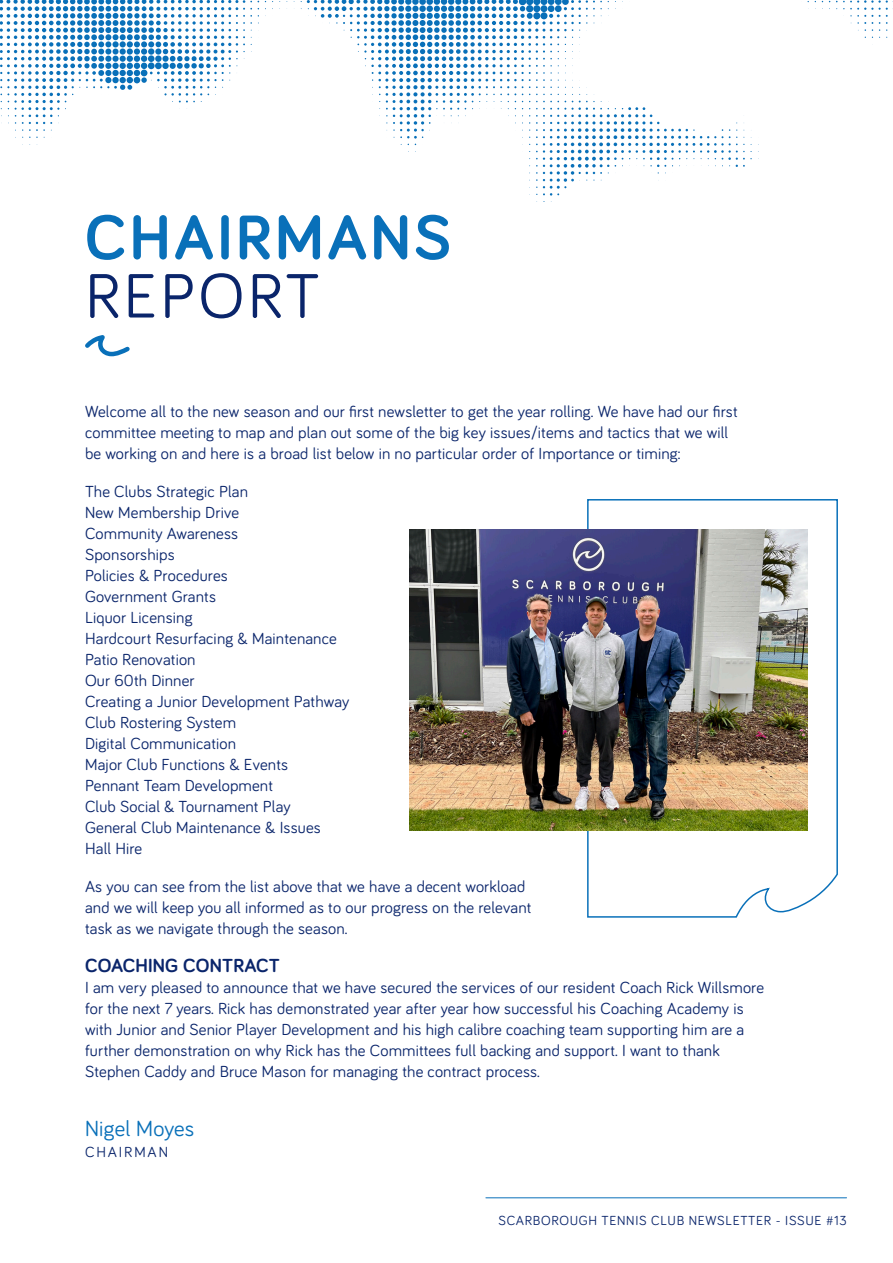
<style>
.page{position:relative;width:893px;height:1263px;background:#fff}
.page>*{position:absolute;margin:0;border:0;box-sizing:border-box;transform-origin:0 0}
.t1{font:700 64.5px/58.5px "Bariol";letter-spacing:.05em;color:#0970b9}
.t2{font:22.5px "Bariol";letter-spacing:.01em;color:#0970b9}
.t3{font:700 19.5px "Bariol";letter-spacing:.01em;color:#0a256b}
.t4{font:16.5px/21px "Bariol";letter-spacing:.01em;color:#0a256b}
.t5{font:15px "Bariol";letter-spacing:.125em;color:#0a256b}
.t6{font:13.5px "Bariol";letter-spacing:.05em;color:#0a256b}
.s1{font-weight:400;color:#0a256b}
</style>
<div class="page">
<hr style="left:486px;top:1197px;width:360px;height:1px;background:#0970b9">
<svg style="left:836px;top:0;width:57px;height:31px"></svg>
<svg style="left:301px;top:0;width:451px;height:202px"></svg>
<svg style="left:0;top:0;width:259px;height:131px"></svg>
<svg style="left:85px;top:335px;width:45px;height:22px"></svg>
<svg style="left:587px;top:499px;width:251px;height:419px"></svg>
<img style="left:410px;top:529px;width:398px;height:302px">
<p class="t1" style="left:85px;top:206px;width:367px">CHAIRMANS<br><span class="s1">REPORT</span></p>
<p class="t4" style="left:85px;top:400px;width:654px">Welcome all to the new season and our first newsletter to get the year rolling. We have had our first committee meeting to map and plan out some of the big key issues/items and tactics that we will be working on and here is a broad list below in no particular order of Importance or timing:</p>
<p class="t4" style="left:85px;top:480px;width:266px">The Clubs Strategic Plan<br>New Membership Drive<br>Community Awareness<br>Sponsorships<br>Policies &amp; Procedures<br>Government Grants<br>Liquor Licensing<br>Hardcourt Resurfacing &amp; Maintenance<br>Patio Renovation<br>Our 60th Dinner<br>Creating a Junior Development Pathway<br>Club Rostering System<br>Digital Communication<br>Major Club Functions &amp; Events<br>Pennant Team Development<br>Club Social &amp; Tournament Play<br>General Club Maintenance &amp; Issues<br>Hall Hire</p>
<p class="t4" style="left:85px;top:875px;width:448px">As you can see from the list above that we have a decent workload and we will keep you all informed as to our progress on the relevant task as we navigate through the season.</p>
<p class="t3" style="left:85px;top:952px;width:196px">COACHING CONTRACT</p>
<p class="t4" style="left:85px;top:976px;width:680px">I am very pleased to announce that we have secured the services of our resident Coach Rick Willsmore for the next 7 years. Rick has demonstrated year after year how successful his Coaching Academy is with Junior and Senior Player Development and his high calibre coaching team supporting him are a further demonstration on why Rick has the Committees full backing and support. I want to thank Stephen Caddy and Bruce Mason for managing the contract process.</p>
<p class="t2" style="left:85px;top:1113px;width:111px">Nigel Moyes</p>
<p class="t5" style="left:85px;top:1141px;width:84px">CHAIRMAN</p>
<p class="t6" style="left:498px;top:1211px;width:350px">SCARBOROUGH TENNIS CLUB NEWSLETTER - ISSUE #13</p>
</div>
